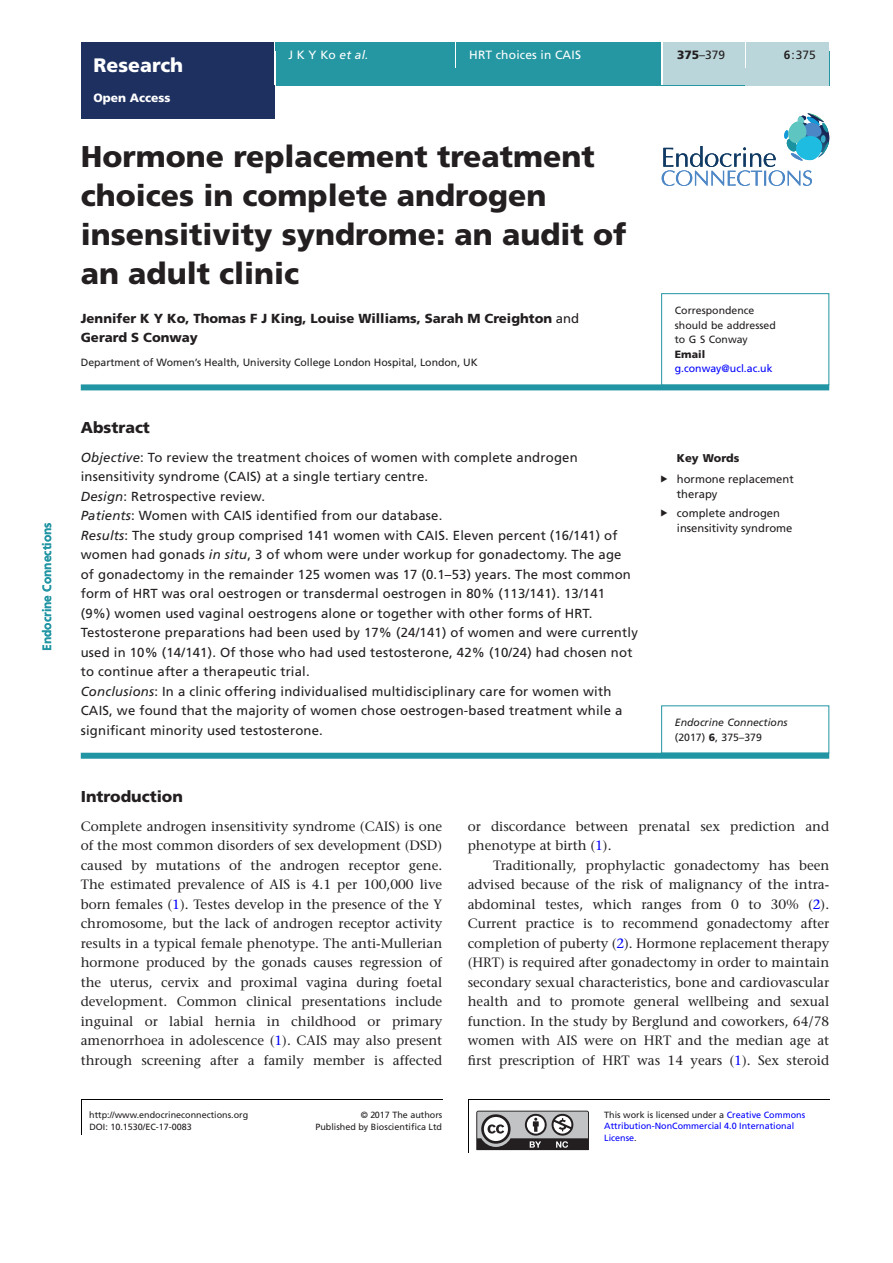
<style>
.page{position:relative;width:893px;height:1263px;background:#fff}
.page>*{position:absolute;margin:0;border:0;box-sizing:border-box;transform-origin:0 0}
.CT{font:900 30px/39px "Frutiger LT Std";color:#231f20}
.AT{font:900 19.5px "Frutiger LT Std";color:#fff}
.H1_Rule{font:900 15.75px "Frutiger LT Std";color:#231f20}
.ABS_H{font:900 15.75px "Frutiger LT Std";color:#231f20}
.TXT{font:500 13.5px/19.5px "Stone Serif Std";color:#231f20;text-align:justify}
.TXI{font:500 13.5px/19.5px "Stone Serif Std";color:#231f20;text-align:justify}
.ABS_TXT{font:13.2px/19.5px "Frutiger LT Std";letter-spacing:.015em;color:#231f20}
.AU{font:900 13.2px/19.5px "Frutiger LT Std";color:#231f20}
.TXT-2{font:12px "Frutiger LT Std";color:#231f20}
.t1{font:700 12px "Frutiger LT Std";color:#2195a3}
.Article_Title{font:12px "Frutiger LT Std";letter-spacing:.015em;color:#fff}
.Author_Name{font:12px "Frutiger LT Std";color:#fff}
.AT-2{font:900 12px "Frutiger LT Std";color:#fff}
.t2{font:11.25px/15px "Frutiger LT Std";color:#231f20}
.Keywords_Head{font:900 11.25px "Frutiger LT Std";color:#231f20}
.Address{font:10.5px "Frutiger LT Std";color:#231f20}
.Corres{font:10.5px "Frutiger LT Std";color:#231f20}
.Corres-2{font:italic 10.5px "Frutiger LT Std";color:#231f20}
.Corres-3{font:10.5px "Frutiger LT Std";color:#00f}
.Corres-4{font:900 10.5px "Frutiger LT Std";color:#231f20}
.TXT-3{font:9px/11.9px "Frutiger LT Std";color:#231f20;text-align:right}
.t3{font:9px/11.2px "Frutiger LT Std";color:#00f}
.s1{font-style:italic}
.s2{font-weight:900}
.s3{font-weight:700}
.s4{font-weight:400}
.s5{color:#00f}
.s6{color:#231f20}
</style>
<div class="page">
<svg style="left:476px;top:1111px;width:113px;height:39px;background:#8a898a"></svg>
<hr style="left:81px;top:1099px;width:1px;height:36px;background:#040503">
<hr style="left:468px;top:1099px;width:1px;height:54px;background:#040503">
<hr style="left:81px;top:1099px;width:361px;height:1px;background:#040503">
<hr style="left:468px;top:1099px;width:361px;height:1px;background:#040503">
<div style="left:81px;top:384px;width:748px;height:6px;background:#2195a3"></div>
<div style="left:81px;top:753px;width:748px;height:6px;background:#2195a3"></div>
<div style="left:661px;top:293px;width:168px;height:92px;border:1px solid #2195a3"></div>
<div style="left:81px;top:43px;width:193px;height:76px;background:#1e3060"></div>
<div style="left:276px;top:51px;width:553px;height:34px;background:#2597a2"></div>
<div style="left:276px;top:43px;width:179px;height:8px;background:#2597a2"></div>
<svg style="left:455px;top:51px;width:1px;height:17px"></svg>
<div style="left:456px;top:43px;width:205px;height:42px;background:#2597a2"></div>
<hr style="left:661px;top:43px;width:2px;height:42px;background:#fff">
<div style="left:663px;top:43px;width:82px;height:42px;background:#bbd6da"></div>
<div style="left:745px;top:68px;width:84px;height:17px;background:#bbd6da"></div>
<hr style="left:745px;top:43px;width:2px;height:25px;background:#fff">
<div style="left:747px;top:43px;width:82px;height:25px;background:#bbd6da"></div>
<svg style="left:662px;top:113px;width:167px;height:73px"></svg>
<p class="t1" style="left:40px;top:651px;width:130px;rotate:-90deg">Endocrine Connections</p>
<p class="AT" style="left:94px;top:54px;width:91px">Research</p>
<p class="AT-2" style="left:94px;top:91px;width:79px">Open Access</p>
<p class="Author_Name" style="left:289px;top:48px;width:82px">J K Y Ko <span class="s1">et al.</span></p>
<p class="Article_Title" style="left:469px;top:48px;width:113px">HRT choices in CAIS</p>
<p class="TXT-2" style="left:677px;top:48px;width:50px"><span class="s2">375</span>–379</p>
<p class="TXT-2" style="left:708px;top:48px;width:18px"><span class="s3">6</span>:5</p>
<p class="TXT-2" style="left:762px;top:48px;width:50px"><span class="s2">375</span>–379</p>
<p class="TXT-2" style="left:784px;top:48px;width:33px"><span class="s3">6</span>:375</p>
<p class="CT" style="left:81px;top:136px;width:547px">Hormone replacement treatment choices in complete androgen insensitivity syndrome: an audit of an adult clinic</p>
<p class="AU" style="left:81px;top:308px;width:500px">Jennifer K Y Ko, Thomas F J King, Louise Williams, Sarah M Creighton <span class="s4">and<br></span>Gerard S Conway</p>
<p class="Address" style="left:81px;top:356px;width:399px">Department of Women’s Health, University College London Hospital, London, UK</p>
<p class="ABS_H" style="left:81px;top:418px;width:71px">Abstract</p>
<p class="ABS_TXT" style="left:81px;top:447px;width:498px"><span class="s1">Objective</span>: To review the treatment choices of women with complete androgen insensitivity syndrome (CAIS) at a single tertiary centre.</p>
<p class="ABS_TXT" style="left:81px;top:486px;width:186px"><span class="s1">Design</span>: Retrospective review.</p>
<p class="ABS_TXT" style="left:81px;top:506px;width:363px"><span class="s1">Patients</span>: Women with CAIS identified from our database.</p>
<p class="ABS_TXT" style="left:81px;top:525px;width:559px"><span class="s1">Results</span>: The study group comprised 141 women with CAIS. Eleven percent (16/141) of women had gonads <span class="s1">in situ</span>, 3 of whom were under workup for gonadectomy. The age of gonadectomy in the remainder 125 women was 17 (0.1–53) years. The most common form of HRT was oral oestrogen or transdermal oestrogen in 80% (113/141). 13/141 (9%) women used vaginal oestrogens alone or together with other forms of HRT.<br>Testosterone preparations had been used by 17% (24/141) of women and were currently used in 10% (14/141). Of those who had used testosterone, 42% (10/24) had chosen not to continue after a therapeutic trial.</p>
<p class="ABS_TXT" style="left:81px;top:681px;width:543px"><span class="s1">Conclusions</span>: In a clinic offering individualised multidisciplinary care for women with<br>CAIS, we found that the majority of women chose oestrogen-based treatment while a significant minority used testosterone.</p>
<p class="Corres" style="left:675px;top:304px;width:81px">Correspondence</p>
<p class="Corres" style="left:675px;top:319px;width:102px">should be addressed</p>
<p class="Corres" style="left:675px;top:333px;width:74px">to G S Conway</p>
<p class="Corres-4" style="left:675px;top:348px;width:32px">Email</p>
<p class="Corres-3" style="left:675px;top:363px;width:99px">g.conway@ucl.ac.uk</p>
<p class="Keywords_Head" style="left:677px;top:451px;width:64px">Key Words</p>
<p class="t2" style="left:677px;top:471px;width:118px">hormone replacement therapy</p>
<p class="t2" style="left:677px;top:506px;width:117px">complete androgen insensitivity syndrome</p>
<p class="Corres-2" style="left:675px;top:716px;width:114px">Endocrine Connections</p>
<p class="Corres" style="left:675px;top:731px;width:88px">(2017) <span class="s2">6</span>, 375–379</p>
<p class="H1_Rule" style="left:81px;top:787px;width:104px">Introduction</p>
<p class="TXT" style="left:81px;top:816px;width:363px">Complete androgen insensitivity syndrome (CAIS) is one of the most common disorders of sex development (DSD) caused by mutations of the androgen receptor gene.<br>The estimated prevalence of AIS is 4.1 per 100,000 live born females (<span class="s5">1</span>). Testes develop in the presence of the Y chromosome, but the lack of androgen receptor activity results in a typical female phenotype. The anti-Mullerian hormone produced by the gonads causes regression of the uterus, cervix and proximal vagina during foetal development. Common clinical presentations include inguinal or labial hernia in childhood or primary amenorrhoea in adolescence (<span class="s5">1</span>). CAIS may also present through screening after a family member is affected</p>
<p class="TXT" style="left:468px;top:816px;width:363px">or discordance between prenatal sex prediction and phenotype at birth (<span class="s5">1</span>).</p>
<p class="TXI" style="left:468px;top:855px;width:363px;text-indent:26px">Traditionally, prophylactic gonadectomy has been advised because of the risk of malignancy of the intra&shy;abdominal testes, which ranges from 0 to 30% (<span class="s5">2</span>).<br>Current practice is to recommend gonadectomy after completion of puberty (<span class="s5">2</span>). Hormone replacement therapy (HRT) is required after gonadectomy in order to maintain secondary sexual characteristics, bone and cardiovascular health and to promote general wellbeing and sexual function. In the study by Berglund and coworkers, 64/78 women with AIS were on HRT and the median age at first prescription of HRT was 14 years (<span class="s5">1</span>). Sex steroid</p>
<p class="TXT-3" style="left:89px;top:1109px;width:161px">http://www.endocrineconnections.org</p>
<p class="TXT-3" style="left:315px;top:1109px;width:128px">© 2017 The authors<br>Published by Bioscientifica Ltd</p>
<p class="TXT-3" style="left:89px;top:1121px;width:104px">DOI: 10.1530/EC-17-0083</p>
<p class="t3" style="left:604px;top:1109px;width:203px"><span class="s6">This work is licensed under a</span> Creative Commons<br>Attribution-NonCommercial 4.0 International<br>License<span class="s6">.</span></p>
</div>
